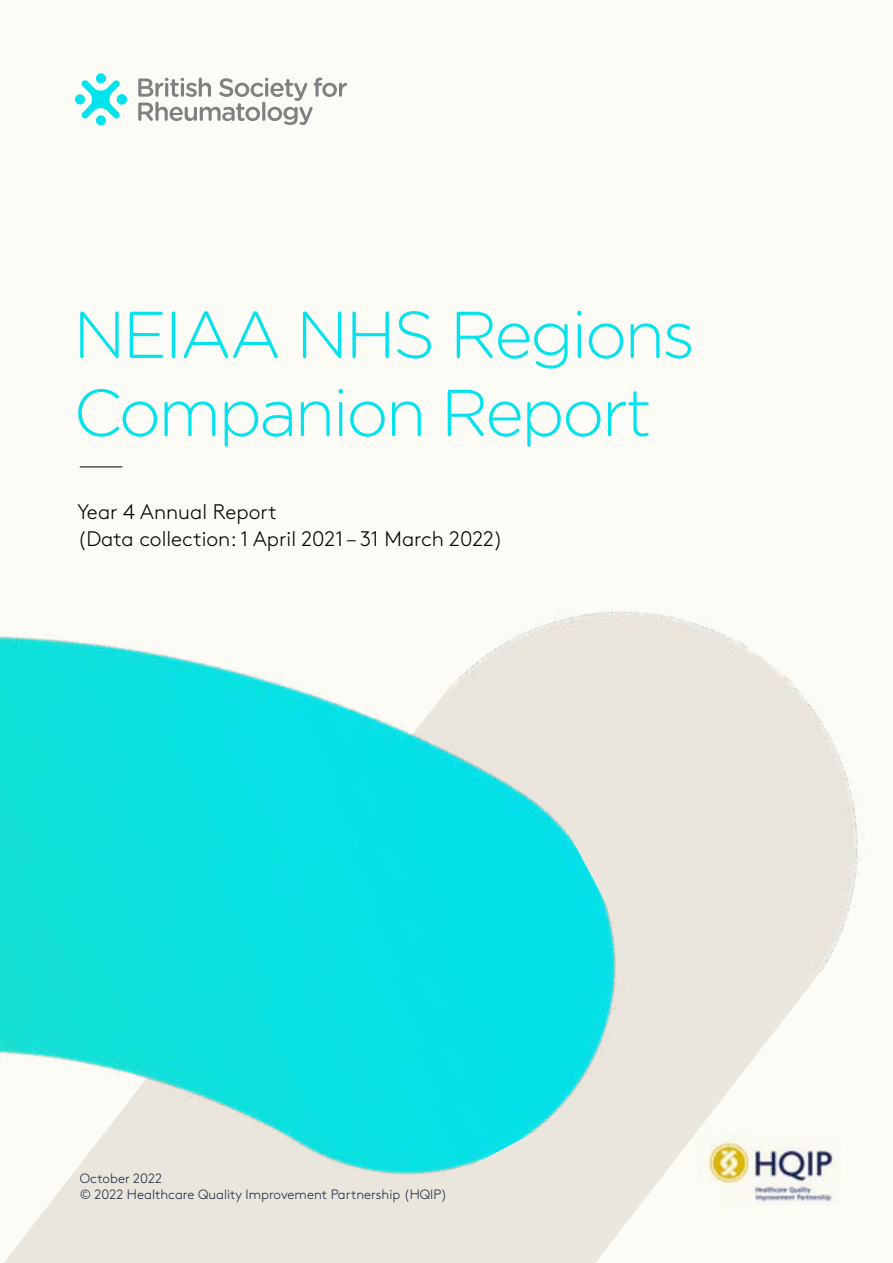
<style>
.page{position:relative;width:893px;height:1263px;background:#fcfbf5}
.page>*{position:absolute;margin:0;border:0;box-sizing:border-box;transform-origin:0 0}
.t1{font:300 66px/78px "Gotham Rounded";letter-spacing:-.04em;color:#03e3ed}
.t2{font:300 21px "Brown Std";color:#000}
.t3{font:300 13.5px "Brown Std";color:#1f243d}
</style>
<div class="page">
<img style="left:685px;top:620px;width:174px;height:527px">
<img style="left:0;top:466px;width:685px;height:797px">
<img style="left:697px;top:1133px;width:152px;height:71px">
<svg style="left:138px;top:78px;width:209px;height:47px"></svg>
<svg style="left:75px;top:73px;width:52px;height:52px"></svg>
<div style="left:117px;top:94px;width:10px;height:10px;background:#03e3ed;border-radius:50%"></div>
<hr style="left:80px;top:467px;width:42px;height:1px;background:#000">
<p class="t1" style="left:73px;top:293px;width:623px">NEIAA NHS Regions<br>Companion Report</p>
<p class="t2" style="left:77px;top:500px;width:201px">Year 4 Annual Report</p>
<p class="t2" style="left:77px;top:527px;width:427px">(Data collection: 1 April 2021 – 31 March 2022)</p>
<p class="t3" style="left:80px;top:1170px;width:84px">October 2022</p>
<p class="t3" style="left:80px;top:1187px;width:369px">© 2022 Healthcare Quality Improvement Partnership (HQIP)</p>
</div>
